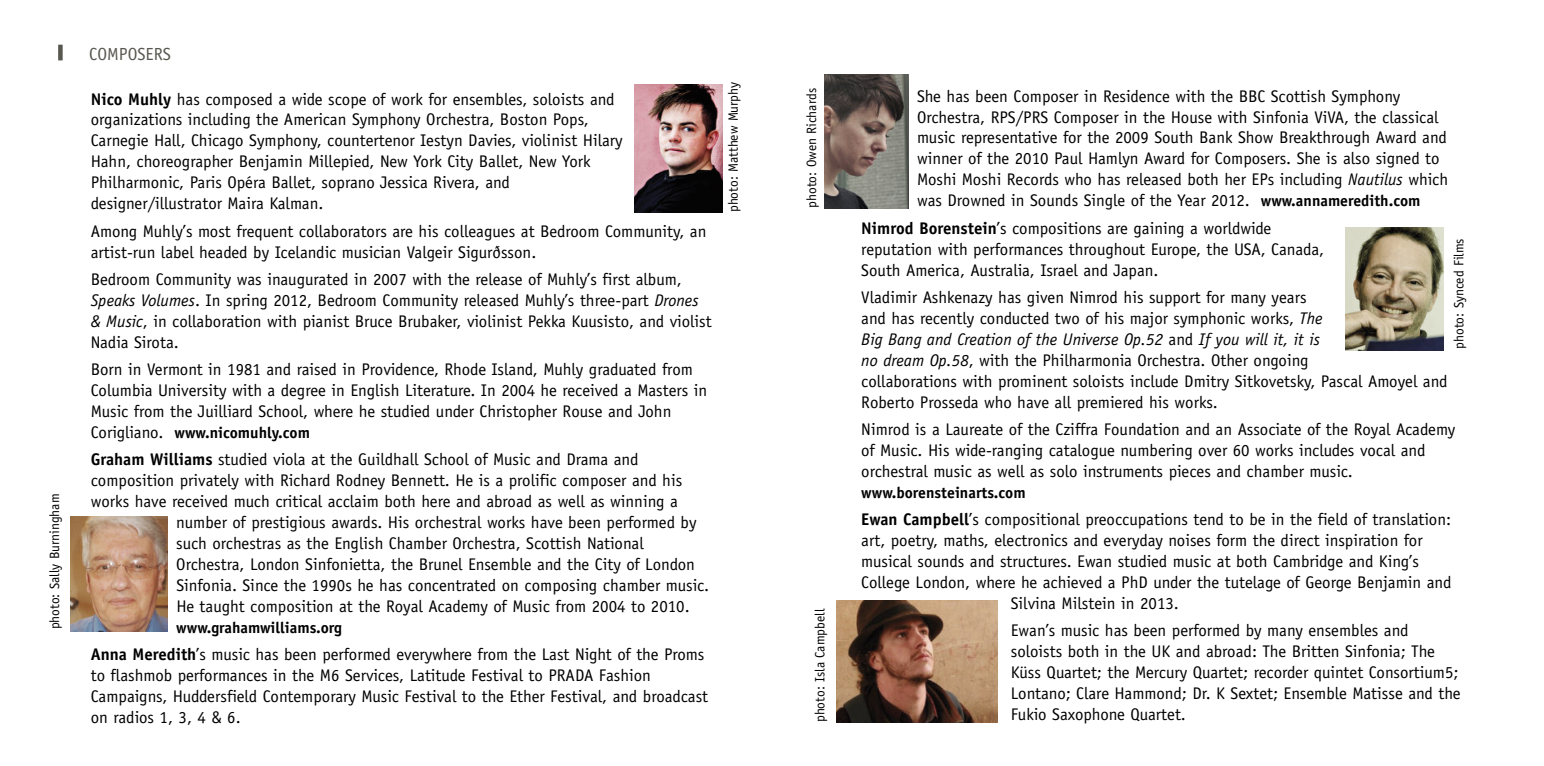
<style>
.page{position:relative;width:1544px;height:766px;background:#fff}
.page>*{position:absolute;margin:0;border:0;box-sizing:border-box;transform-origin:0 0}
.t1{font:17.55px "Officina Sans";color:#585750}
.t2{font:16.88px/20.9px "Officina Sans";color:#000}
.t3{font:700 15.75px "Officina Sans";color:#000}
.t4{font:13.5px "Officina Sans";color:#000}
.s1{font-weight:700}
.s2{font-style:italic}
.s3{font-weight:400;font-size:16.88px}
.s4{font-weight:700;font-size:15.75px}
</style>
<div class="page">
<img style="left:836px;top:600px;width:161px;height:121px">
<img style="left:1345px;top:227px;width:98px;height:123px">
<img style="left:824px;top:74px;width:84px;height:135px">
<div style="left:58px;top:45px;width:5px;height:15px;background:#585750"></div>
<img style="left:71px;top:516px;width:96px;height:115px">
<img style="left:635px;top:85px;width:87px;height:127px">
<p class="t4" style="left:49px;top:629px;width:137px;rotate:-90deg">photo: Sally Burningham</p>
<p class="t1" style="left:89px;top:47px;width:83px">COMPOSERS</p>
<p class="t2" style="left:91px;top:90px;width:533px"><span class="s1">Nico Muhly</span> has composed a wide scope of work for ensembles, soloists and organizations including the American Symphony Orchestra, Boston Pops, Carnegie Hall, Chicago Symphony, countertenor Iestyn Davies, violinist Hilary Hahn, choreographer Benjamin Millepied, New York City Ballet, New York Philharmonic, Paris Opéra Ballet, soprano Jessica Rivera, and designer/illustrator Maira Kalman.</p>
<p class="t2" style="left:91px;top:222px;width:617px">Among Muhly’s most frequent collaborators are his colleagues at Bedroom Community, an artist-run label headed by Icelandic musician Valgeir Sigurðsson.</p>
<p class="t2" style="left:91px;top:270px;width:622px">Bedroom Community was inaugurated in 2007 with the release of Muhly’s first album, <span class="s2">Speaks Volumes</span>. In spring 2012, Bedroom Community released Muhly’s three-part <span class="s2">Drones &amp; Music</span>, in collaboration with pianist Bruce Brubaker, violinist Pekka Kuusisto, and violist Nadia Sirota.</p>
<p class="t2" style="left:91px;top:360px;width:618px">Born in Vermont in 1981 and raised in Providence, Rhode Island, Muhly graduated from<br>Columbia University with a degree in English Literature. In 2004 he received a Masters in<br>Music from the Juilliard School, where he studied under Christopher Rouse and John</p>
<p class="t3" style="left:91px;top:426px;width:221px"><span class="s3">Corigliano.</span> www.nicomuhly.com</p>
<p class="t2" style="left:91px;top:450px;width:549px"><span class="s1">Graham Williams</span> studied viola at the Guildhall School of Music and Drama and</p>
<p class="t2" style="left:91px;top:471px;width:593px">composition privately with Richard Rodney Bennett. He is a prolific composer and his</p>
<p class="t2" style="left:91px;top:492px;width:588px">works have received much critical acclaim both here and abroad as well as winning a</p>
<p class="t2" style="left:176px;top:513px;width:522px">number of prestigious awards. His orchestral works have been performed by</p>
<p class="t2" style="left:176px;top:534px;width:469px">such orchestras as the English Chamber Orchestra, Scottish National</p>
<p class="t2" style="left:176px;top:555px;width:520px">Orchestra, London Sinfonietta, the Brunel Ensemble and the City of London</p>
<p class="t2" style="left:176px;top:576px;width:534px">Sinfonia. Since the 1990s he has concentrated on composing chamber music.</p>
<p class="t2" style="left:176px;top:596px;width:515px">He taught composition at the Royal Academy of Music from 2004 to 2010.</p>
<p class="t3" style="left:176px;top:621px;width:167px">www.grahamwilliams.org</p>
<p class="t2" style="left:91px;top:645px;width:619px"><span class="s1">Anna Meredith</span>’s music has been performed everywhere from the Last Night of the Proms to flashmob performances in the M6 Services, Latitude Festival to PRADA Fashion Campaigns, Huddersfield Contemporary Music Festival to the Ether Festival, and broadcast on radios 1, 3, 4 &amp; 6.</p>
<p class="t4" style="left:728px;top:212px;width:131px;rotate:-90deg">photo: Matthew Murphy</p>
<p class="t4" style="left:806px;top:207px;width:121px;rotate:-90deg">photo: Owen Richards</p>
<p class="t4" style="left:815px;top:722px;width:115px;rotate:-90deg">photo: Isla Campbell</p>
<p class="t2" style="left:917px;top:87px;width:532px">She has been Composer in Residence with the BBC Scottish Symphony Orchestra, RPS/PRS Composer in the House with Sinfonia ViVA, the classical music representative for the 2009 South Bank Show Breakthrough Award and winner of the 2010 Paul Hamlyn Award for Composers. She is also signed to Moshi Moshi Records who has released both her EPs including <span class="s2">Nautilus</span> which was Drowned in Sounds Single of the Year 2012. <span class="s4">www.annameredith.com</span></p>
<p class="t2" style="left:861px;top:219px;width:464px"><span class="s1">Nimrod Borenstein</span>’s compositions are gaining a worldwide reputation with performances throughout Europe, the USA, Canada,<br>South America, Australia, Israel and Japan.</p>
<p class="t2" style="left:861px;top:288px;width:588px">Vladimir Ashkenazy has given Nimrod his support for many years<br>and has recently conducted two of his major symphonic works, <span class="s2">The<br>Big Bang and Creation of the Universe Op.52</span> and <span class="s2">If you will it, it is<br>no dream Op.58</span>, with the Philharmonia Orchestra. Other ongoing<br>collaborations with prominent soloists include Dmitry Sitkovetsky, Pascal Amoyel and Roberto Prosseda who have all premiered his works.</p>
<p class="t2" style="left:861px;top:420px;width:595px">Nimrod is a Laureate of the Cziffra Foundation and an Associate of the Royal Academy of Music. His wide-ranging catalogue numbering over 60 works includes vocal and orchestral music as well as solo instruments pieces and chamber music.</p>
<p class="t3" style="left:861px;top:486px;width:166px">www.borensteinarts.com</p>
<p class="t2" style="left:861px;top:510px;width:591px"><span class="s1">Ewan Campbell</span>’s compositional preoccupations tend to be in the field of translation:</p>
<p class="t2" style="left:861px;top:531px;width:563px">art, poetry, maths, electronics and everyday noises form the direct inspiration for</p>
<p class="t2" style="left:861px;top:552px;width:559px">musical sounds and structures. Ewan studied music at both Cambridge and King’s</p>
<p class="t2" style="left:861px;top:573px;width:592px">College London, where he achieved a PhD under the tutelage of George Benjamin and</p>
<p class="t2" style="left:1010px;top:593px;width:170px">Silvina Milstein in 2013.</p>
<p class="t2" style="left:1010px;top:621px;width:451px">Ewan’s music has been performed by many ensembles and soloists both in the UK and abroad: The Britten Sinfonia; The Küss Quartet; the Mercury Quartet; recorder quintet Consortium5; Lontano; Clare Hammond; Dr. K Sextet; Ensemble Matisse and the</p>
<p class="t4" style="left:1453px;top:348px;width:112px;rotate:-90deg">photo: Synced Films</p>
<p class="t2" style="left:1010px;top:704px;width:177px">Fukio Saxophone Quartet.</p>
</div>
